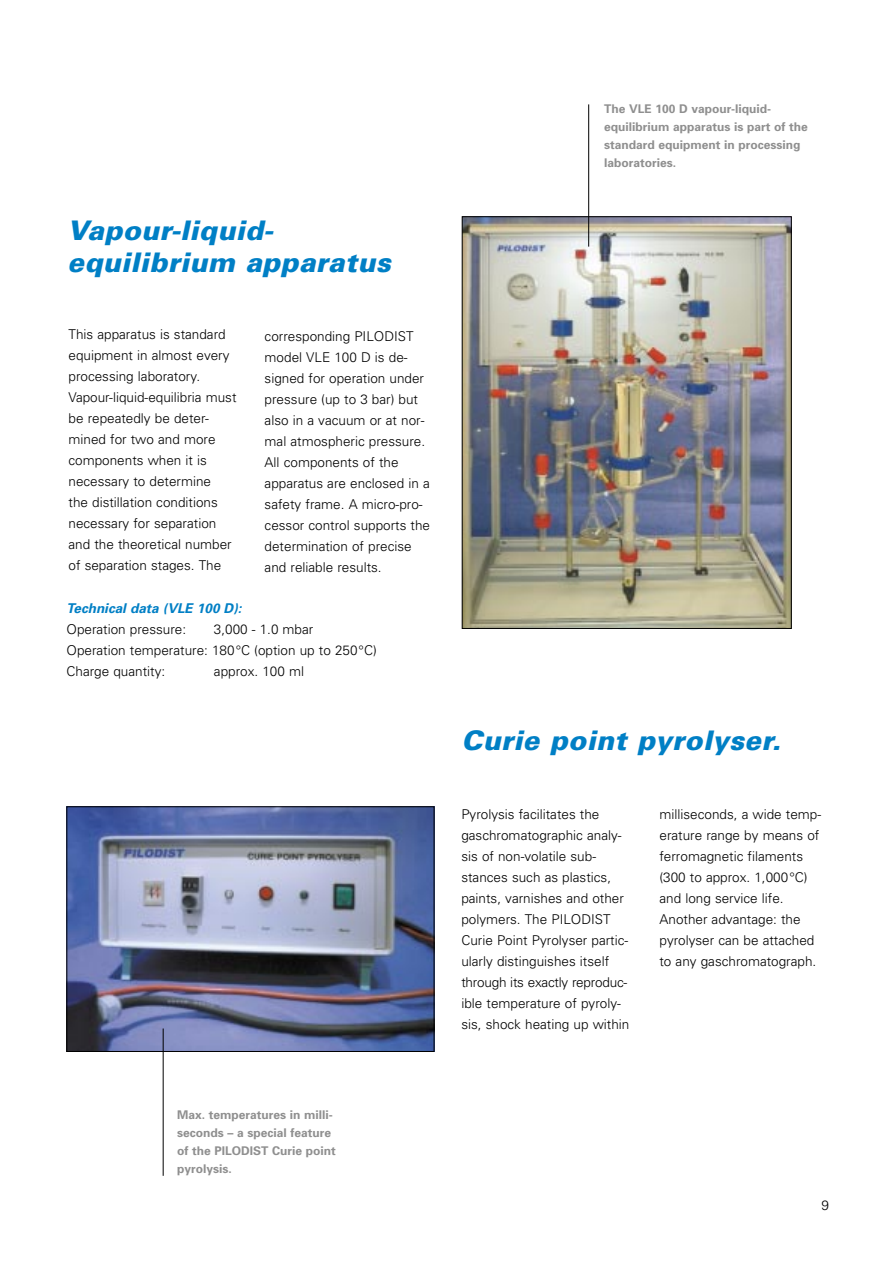
<style>
.page{position:relative;width:893px;height:1263px;background:#fff}
.page>*{position:absolute;margin:0;border:0;box-sizing:border-box;transform-origin:0 0}
.t1{font:italic 900 27px/32.4px "Univers";letter-spacing:.015em;color:#007fc5}
.t2{font:300 13.5px/21px "Univers";color:#000}
.t3{font:italic 700 13.5px "Univers";color:#007fc5}
.t4{font:700 12px/18px "Univers";color:#8f8f8f}
</style>
<div class="page">
<img style="left:464px;top:218px;width:325px;height:409px">
<div style="left:462px;top:216px;width:329px;height:413px;border:1px solid #000"></div>
<hr style="left:588px;top:104px;width:1px;height:143px;background:#000">
<img style="left:68px;top:808px;width:364px;height:242px">
<div style="left:66px;top:806px;width:368px;height:246px;border:1px solid #000"></div>
<hr style="left:163px;top:1029px;width:1px;height:147px;background:#000">
<h1 class="t1" style="left:68px;top:216px;width:325px">Vapour-liquid&shy;equilibrium apparatus</h1>
<p class="t2" style="left:69px;top:325px;width:169px">This apparatus is standard equipment in almost every processing laboratory.<br>Vapour-liquid-equilibria must be repeatedly be deter&shy;mined for two and more components when it is necessary to determine<br>the distillation conditions necessary for separation and the theoretical number of separation stages. The</p>
<p class="t2" style="left:264px;top:326px;width:167px">corresponding PILODIST model VLE 100 D is de&shy;signed for operation under pressure (up to 3 bar) but also in a vacuum or at nor&shy;mal atmospheric pressure.<br>All components of the apparatus are enclosed in a safety frame. A micro-pro&shy;cessor control supports the determination of precise and reliable results.</p>
<p class="t3" style="left:66px;top:603px;width:177px">Technical data (VLE 100 D):</p>
<p class="t2" style="left:66px;top:620px;width:121px">Operation pressure:</p>
<p class="t2" style="left:66px;top:620px;width:312px;text-indent:147px">3,000 - 1.0 mbar<br>Operation temperature: 180°C (option up to 250°C)<br>Charge quantity:</p>
<p class="t2" style="left:214px;top:662px;width:92px">approx. 100 ml</p>
<p class="t4" style="left:177px;top:1107px;width:160px">Max. temperatures in milli&shy;seconds – a special feature of the PILODIST Curie point pyrolysis.</p>
<p class="t4" style="left:604px;top:101px;width:205px">The VLE 100 D vapour-liquid&shy;equilibrium apparatus is part of the standard equipment in processing laboratories.</p>
<h1 class="t1" style="left:461px;top:727px;width:321px">Curie point pyrolyser.</h1>
<p class="t2" style="left:461px;top:805px;width:170px">Pyrolysis facilitates the gaschromatographic analy&shy;sis of non-volatile sub&shy;stances such as plastics, paints, varnishes and other polymers. The PILODIST<br>Curie Point Pyrolyser partic&shy;ularly distinguishes itself through its exactly reproduc&shy;ible temperature of pyroly&shy;sis, shock heating up within</p>
<p class="t2" style="left:659px;top:805px;width:163px">milliseconds, a wide temp&shy;erature range by means of ferromagnetic filaments (300 to approx. 1,000°C) and long service life.<br>Another advantage: the pyrolyser can be attached to any gaschromatograph.</p>
<p class="t2" style="left:821px;top:1196px;width:9px">9</p>
</div>
